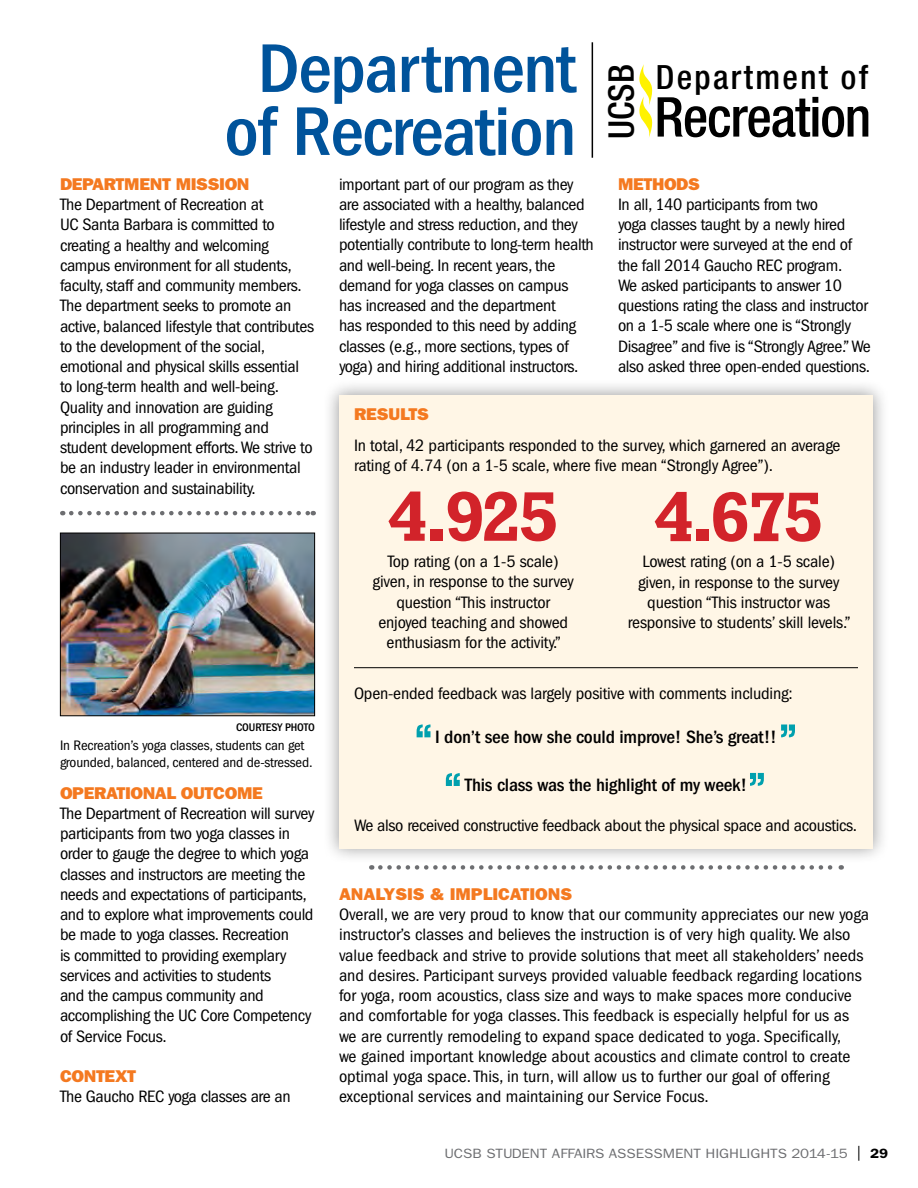
<style>
.page{position:relative;width:918px;height:1188px;background:#fff}
.page>*{position:absolute;margin:0;border:0;box-sizing:border-box;transform-origin:0 0}
.t1{font:500 condensed 71.25px/63px "ITC Franklin Gothic Std";letter-spacing:-.02em;color:#00539b;text-align:center;scale:1.05 1}
.t2{font:700 71.25px "Rockwell";letter-spacing:-.06em;color:#d2232a;scale:1.05 1}
.t3{font:500 condensed 55.05px "Helvetica Neue LT Std";letter-spacing:-.02em;color:#000}
.t4{font:500 condensed 35.4px "Helvetica Neue LT Std";color:#000}
.t5{font:500 condensed 33.45px "Helvetica Neue LT Std";letter-spacing:.07em;color:#000}
.t6{font:500 condensed 18.6px "ITC Franklin Gothic Std";letter-spacing:-.01em;color:#000;scale:1.05 1}
.t7{font:condensed 17.1px/20.2px "ITC Franklin Gothic Std";letter-spacing:-.02em;color:#000;scale:1.05 1}
.t8{font:condensed 17.1px/20.2px "ITC Franklin Gothic Std";color:#000;scale:1.05 1}
.t9{font:17.1px "ITC Franklin Gothic Std Hvy";letter-spacing:-.02em;color:#f47920;scale:1.05 1}
.t10{font:17.1px "ITC Franklin Gothic Std Hvy";color:#f47920;scale:1.05 1}
.t11{font:condensed 14.25px/16.5px "ITC Franklin Gothic Std";letter-spacing:-.01em;color:#000;scale:1.05 1}
.t12{font:13.5px "ITC Franklin Gothic Std";color:#6d6e71;scale:1.11 1}
.t13{font:500 condensed 11.4px "ITC Franklin Gothic Std";letter-spacing:-.01em;color:#000;scale:1.05 1}
.s1{font-size:14.85px;color:#000}
.s2{font-weight:600;color:#000}
</style>
<div class="page">
<hr style="left:592px;top:42px;width:1px;height:116px;background:#000">
<svg style="left:639px;top:64px;width:14px;height:74px"></svg>
<svg style="left:71px;top:511px;width:243px;height:4px"></svg>
<div style="left:323px;top:378px;width:567px;height:486px;background:#000;opacity:.4"></div>
<div style="left:339px;top:395px;width:534px;height:453px;background:#fff6e6"></div>
<svg style="left:380px;top:865px;width:462px;height:5px"></svg>
<hr style="left:354px;top:667px;width:504px;height:1px;background:#000">
<svg style="left:417px;top:725px;width:14px;height:12px"></svg>
<svg style="left:446px;top:773px;width:14px;height:13px"></svg>
<svg style="left:781px;top:725px;width:14px;height:12px"></svg>
<svg style="left:750px;top:773px;width:14px;height:13px"></svg>
<img style="left:62px;top:535px;width:251px;height:179px">
<div style="left:60px;top:533px;width:255px;height:183px;border:1px solid #000"></div>
<h1 class="t1" style="left:224px;top:37px;width:337px">Department of Recreation</h1>
<h3 class="t4" style="left:600px;top:139px;width:76px;rotate:-90deg">UCSB</h3>
<h3 class="t5" style="left:656px;top:58px;width:214px">Department of</h3>
<h2 class="t3" style="left:654px;top:84px;width:218px">Recreation</h2>
<p class="t9" style="left:60px;top:174px;width:182px">DEPARTMENT MISSION</p>
<p class="t7" style="left:60px;top:194px;width:244px">The Department of Recreation at<br>UC Santa Barbara is committed to creating a healthy and welcoming campus environment for all students, faculty, staff and community members.<br>The department seeks to promote an active, balanced lifestyle that contributes to the development of the social, emotional and physical skills essential to long-term health and well-being.<br>Quality and innovation are guiding principles in all programming and student development efforts. We strive to be an industry leader in environmental conservation and sustainability.</p>
<p class="t13" style="left:236px;top:720px;width:77px">COURTESY PHOTO</p>
<p class="t11" style="left:60px;top:737px;width:242px">In Recreation’s yoga classes, students can get grounded, balanced, centered and de-stressed.</p>
<p class="t9" style="left:60px;top:783px;width:195px">OPERATIONAL OUTCOME</p>
<p class="t7" style="left:60px;top:803px;width:244px">The Department of Recreation will survey participants from two yoga classes in order to gauge the degree to which yoga classes and instructors are meeting the needs and expectations of participants, and to explore what improvements could be made to yoga classes. Recreation<br>is committed to providing exemplary services and activities to students<br>and the campus community and accomplishing the UC Core Competency of Service Focus.</p>
<p class="t9" style="left:60px;top:1066px;width:74px">CONTEXT</p>
<p class="t7" style="left:60px;top:1087px;width:221px">The Gaucho REC yoga classes are an</p>
<p class="t7" style="left:339px;top:174px;width:244px">important part of our program as they are associated with a healthy, balanced lifestyle and stress reduction, and they potentially contribute to long-term health and well-being. In recent years, the demand for yoga classes on campus has increased and the department<br>has responded to this need by adding classes (e.g., more sections, types of yoga) and hiring additional instructors.</p>
<p class="t9" style="left:618px;top:174px;width:80px">METHODS</p>
<p class="t7" style="left:618px;top:194px;width:242px">In all, 140 participants from two<br>yoga classes taught by a newly hired instructor were surveyed at the end of the fall 2014 Gaucho REC program.<br>We asked participants to answer 10 questions rating the class and instructor on a 1-5 scale where one is “Strongly Disagree” and five is “Strongly Agree.” We also asked three open-ended questions.</p>
<p class="t9" style="left:354px;top:404px;width:73px">RESULTS</p>
<p class="t7" style="left:354px;top:435px;width:465px">In total, 42 participants responded to the survey, which garnered an average rating of 4.74 (on a 1-5 scale, where five mean “Strongly Agree”).</p>
<h1 class="t2" style="left:387px;top:474px;width:166px">4.925</h1>
<p class="t7" style="left:373px;top:551px;width:193px;text-align:center">Top rating (on a 1-5 scale) given, in response to the survey question “This instructor enjoyed teaching and showed enthusiasm for the activity.”</p>
<h1 class="t2" style="left:653px;top:474px;width:164px">4.675</h1>
<p class="t7" style="left:628px;top:552px;width:214px;text-align:center">Lowest rating (on a 1-5 scale) given, in response to the survey question “This instructor was responsive to students’ skill levels.”</p>
<p class="t7" style="left:354px;top:684px;width:420px">Open-ended feedback was largely positive with comments including:</p>
<p class="t6" style="left:435px;top:726px;width:327px">I don’t see how she could improve! She’s great!!</p>
<p class="t6" style="left:465px;top:774px;width:270px">This class was the highlight of my week!</p>
<p class="t7" style="left:354px;top:815px;width:481px">We also received constructive feedback about the physical space and acoustics.</p>
<p class="t10" style="left:339px;top:884px;width:224px">ANALYSIS &amp; IMPLICATIONS</p>
<p class="t8" style="left:339px;top:905px;width:506px">Overall, we are very proud to know that our community appreciates our new yoga instructor’s classes and believes the instruction is of very high quality. We also value feedback and strive to provide solutions that meet all stakeholders’ needs and desires. Participant surveys provided valuable feedback regarding locations for yoga, room acoustics, class size and ways to make spaces more conducive and comfortable for yoga classes. This feedback is especially helpful for us as we are currently remodeling to expand space dedicated to yoga. Specifically,<br>we gained important knowledge about acoustics and climate control to create optimal yoga space. This, in turn, will allow us to further our goal of offering exceptional services and maintaining our Service Focus.</p>
<p class="t12" style="left:445px;top:1146px;width:401px">UCSB STUDENT AFFAIRS ASSESSMENT HIGHLIGHTS 2014-15 <span class="s1">|</span> <span class="s2">29</span></p>
</div>
